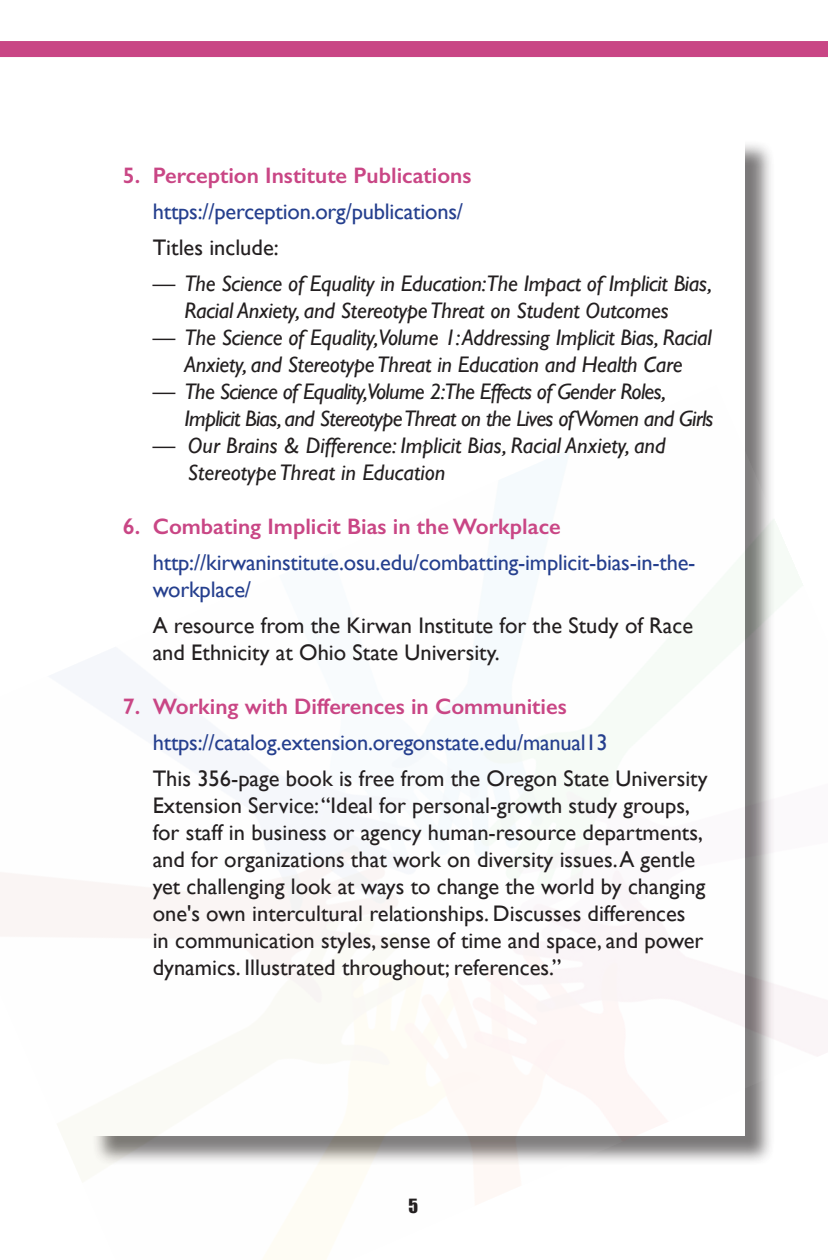
<style>
.page{position:relative;width:828px;height:1260px;background:#fff}
.page>*{position:absolute;margin:0;border:0;box-sizing:border-box;transform-origin:0 0}
.Plain_Text_2{font:22.4px/27px "Gill Sans";color:#231f20}
.Plain_Text_2-2{font:italic 22.4px/27px "Gill Sans";letter-spacing:-.01em;color:#231f20;text-align:center}
.Web_address{font:22.4px/27px "Gill Sans";letter-spacing:-.01em;color:#253f8e}
.Plain_Text_2-3{font:italic 22.4px/27px "Gill Sans";letter-spacing:-.03em;color:#231f20}
.Web_title_with_bulle{font:600 22.4px "Gill Sans";color:#c94685}
.t1{font:18px "Impact";color:#231f20}
</style>
<div class="page">
<div style="left:0;top:41px;width:828px;height:16px;background:#c94685"></div>
<img style="left:0;top:385px;width:828px;height:875px">
<p class="Web_title_with_bulle" style="left:123px;top:162px;width:350px">5. Perception Institute Publications</p>
<p class="Web_address" style="left:153px;top:198px;width:312px">https://perception.org/publications/</p>
<p class="Plain_Text_2" style="left:153px;top:234px;width:128px">Titles include:</p>
<p class="Plain_Text_2-2" style="left:153px;top:270px;width:561px">— The Science of Equality in Education:The Impact of Implicit Bias,<br>Racial Anxiety, and Stereotype Threat on Student Outcomes</p>
<p class="Plain_Text_2-2" style="left:153px;top:324px;width:561px">— The Science of Equality,Volume 1: Addressing Implicit Bias, Racial<br>Anxiety, and Stereotype Threat in Education and Health Care</p>
<p class="Plain_Text_2-3" style="left:184px;top:378px;width:531px;text-indent:-32px">— The Science of Equality,Volume 2:The Effects of Gender Roles,<br>Implicit Bias, and Stereotype Threat on the Lives of Women and Girls</p>
<p class="Plain_Text_2-2" style="left:188px;top:432px;width:480px;text-align:left;text-indent:-35px">— Our Brains &amp; Difference: Implicit Bias, Racial Anxiety, and<br>Stereotype Threat in Education</p>
<p class="Web_title_with_bulle" style="left:123px;top:513px;width:439px">6. Combating Implicit Bias in the Workplace</p>
<p class="Web_address" style="left:153px;top:549px;width:544px">http://kirwaninstitute.osu.edu/combatting-implicit-bias-in-the&shy;workplace/</p>
<p class="Plain_Text_2" style="left:153px;top:612px;width:542px">A resource from the Kirwan Institute for the Study of Race and Ethnicity at Ohio State University.</p>
<p class="Web_title_with_bulle" style="left:123px;top:693px;width:445px">7. Working with Differences in Communities</p>
<p class="Web_address" style="left:153px;top:729px;width:457px">https://catalog.extension.oregonstate.edu/manual13</p>
<p class="Plain_Text_2" style="left:153px;top:765px;width:556px">This 356-page book is free from the Oregon State University Extension Service: “Ideal for personal-growth study groups, for staff in business or agency human-resource departments, and for organizations that work on diversity issues. A gentle yet challenging look at ways to change the world by changing one's own intercultural relationships. Discusses differences<br>in communication styles, sense of time and space, and power dynamics. Illustrated throughout; references.”</p>
<p class="t1" style="left:408px;top:1195px;width:11px">5</p>
</div>
